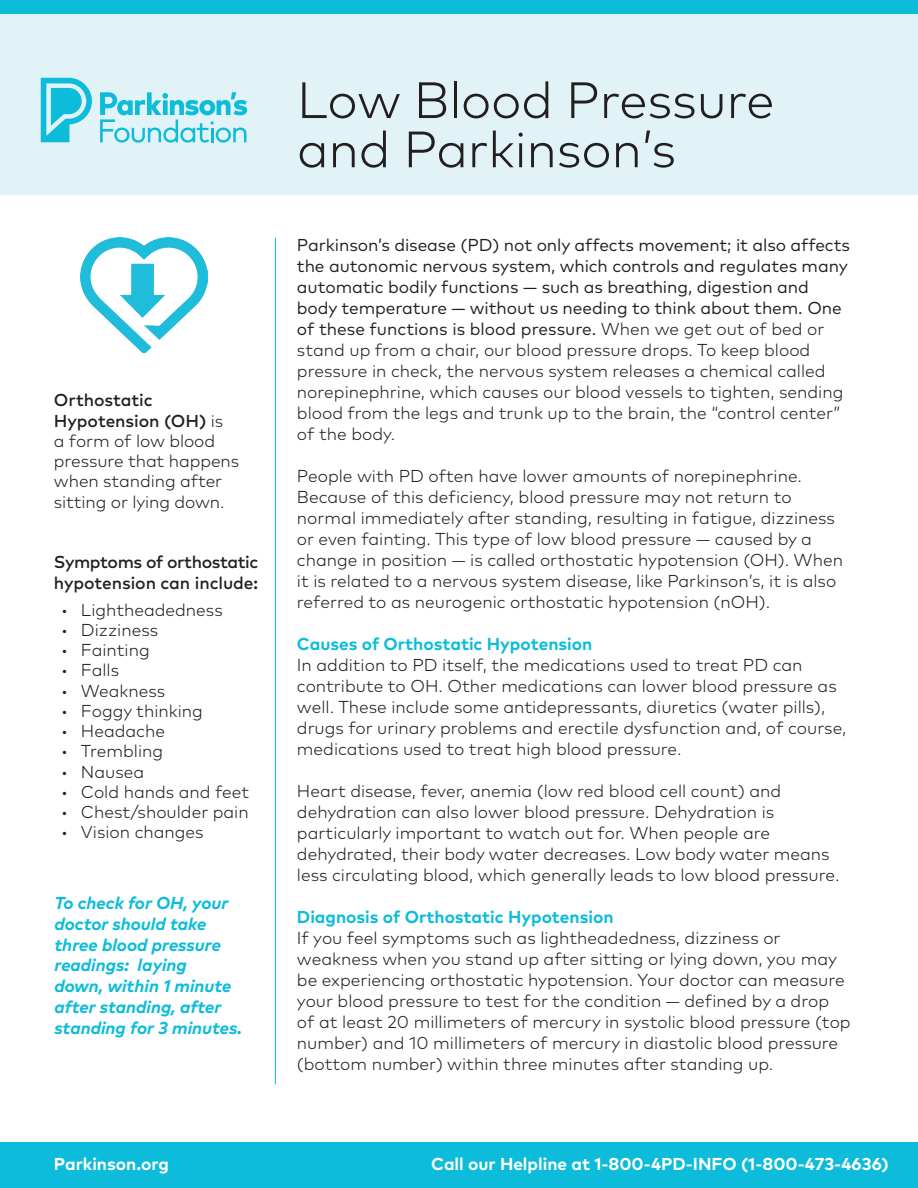
<style>
.page{position:relative;width:918px;height:1188px;background:#fff}
.page>*{position:absolute;margin:0;border:0;box-sizing:border-box;transform-origin:0 0}
.t1{font:300 51px/49.2px "Mark OT";letter-spacing:-.005em;color:#231f20}
.t2{font:300 17.25px/21px "Mark OT";color:#231f20}
.t3{font:17.25px/21px "Mark OT";letter-spacing:-.005em;color:#231f20}
.t4{font:italic 700 17.25px/20.7px "Mark OT";color:#0dbcda}
.t5{font:700 17.25px "Mark OT";color:#0dbcda}
.t6{font:700 17.25px "Mark OT";color:#fff}
.t7{font:500 17.25px/20.2px "Mark OT";letter-spacing:-.015em;color:#231f20}
.s1{font-weight:500}
.s2{font-weight:300}
</style>
<div class="page">
<div style="left:0;top:0;width:918px;height:194px;background:#e2f3f8"></div>
<div style="left:0;top:0;width:918px;height:14px;background:#0dbcda"></div>
<div style="left:0;top:1143px;width:918px;height:45px;background:#0dbcda"></div>
<svg style="left:41px;top:78px;width:51px;height:64px"></svg>
<svg style="left:100px;top:92px;width:147px;height:51px"></svg>
<hr style="left:275px;top:238px;width:1px;height:846px;background:#0dbcda">
<img style="left:80px;top:238px;width:128px;height:114px">
<p class="t2" style="left:54px;top:390px;width:187px;line-height:20.2px"><span class="s1">Orthostatic<br>Hypotension (OH)</span> is<br>a form of low blood pressure that happens when standing after sitting or lying down.</p>
<p class="t7" style="left:54px;top:552px;width:206px">Symptoms of orthostatic hypotension can include:</p>
<p class="t2" style="left:61px;top:599px;width:164px">• Lightheadedness</p>
<p class="t2" style="left:61px;top:619px;width:99px">• Dizziness</p>
<p class="t2" style="left:61px;top:639px;width:90px">• Fainting</p>
<p class="t2" style="left:61px;top:660px;width:60px">• Falls</p>
<p class="t2" style="left:61px;top:680px;width:106px">• Weakness</p>
<p class="t2" style="left:61px;top:700px;width:144px">• Foggy thinking</p>
<p class="t2" style="left:61px;top:720px;width:106px">• Headache</p>
<p class="t2" style="left:61px;top:741px;width:104px">• Trembling</p>
<p class="t2" style="left:61px;top:761px;width:85px">• Nausea</p>
<p class="t2" style="left:61px;top:781px;width:190px">• Cold hands and feet</p>
<p class="t2" style="left:61px;top:801px;width:189px">• Chest/shoulder pain</p>
<p class="t2" style="left:61px;top:822px;width:144px">• Vision changes</p>
<p class="t4" style="left:54px;top:892px;width:189px">To check for OH, your doctor should take three blood pressure readings: laying<br>down, within 1 minute after standing, after standing for 3 minutes.</p>
<h1 class="t1" style="left:297px;top:75px;width:479px">Low Blood Pressure and Parkinson’s</h1>
<p class="t3" style="left:297px;top:234px;width:555px">Parkinson’s disease (PD) not only affects movement; it also affects the autonomic nervous system, which controls and regulates many automatic bodily functions — such as breathing, digestion and body temperature — without us needing to think about them. One of these functions is blood pressure. <span class="s2">When we get out of bed or stand up from a chair, our blood pressure drops. To keep blood pressure in check, the nervous system releases a chemical called norepinephrine, which causes our blood vessels to tighten, sending blood from the legs and trunk up to the brain, the “control center” of the body.</span></p>
<p class="t2" style="left:297px;top:466px;width:548px">People with PD often have lower amounts of norepinephrine.<br>Because of this deficiency, blood pressure may not return to normal immediately after standing, resulting in fatigue, dizziness or even fainting. This type of low blood pressure — caused by a change in position — is called orthostatic hypotension (OH). When it is related to a nervous system disease, like Parkinson’s, it is also referred to as neurogenic orthostatic hypotension (nOH).</p>
<p class="t5" style="left:297px;top:633px;width:297px">Causes of Orthostatic Hypotension</p>
<p class="t2" style="left:297px;top:654px;width:551px">In addition to PD itself, the medications used to treat PD can contribute to OH. Other medications can lower blood pressure as well. These include some antidepressants, diuretics (water pills), drugs for urinary problems and erectile dysfunction and, of course, medications used to treat high blood pressure.</p>
<p class="t2" style="left:297px;top:780px;width:544px">Heart disease, fever, anemia (low red blood cell count) and dehydration can also lower blood pressure. Dehydration is particularly important to watch out for. When people are dehydrated, their body water decreases. Low body water means less circulating blood, which generally leads to low blood pressure.</p>
<p class="t5" style="left:297px;top:906px;width:318px">Diagnosis of Orthostatic Hypotension</p>
<p class="t2" style="left:297px;top:927px;width:555px">If you feel symptoms such as lightheadedness, dizziness or weakness when you stand up after sitting or lying down, you may be experiencing orthostatic hypotension. Your doctor can measure your blood pressure to test for the condition — defined by a drop of at least 20 millimeters of mercury in systolic blood pressure (top number) and 10 millimeters of mercury in diastolic blood pressure (bottom number) within three minutes after standing up.</p>
<p class="t6" style="left:54px;top:1152px;width:116px">Parkinson.org</p>
<p class="t6" style="left:431px;top:1152px;width:459px">Call our Helpline at 1-800-4PD-INFO (1-800-473-4636)</p>
</div>
